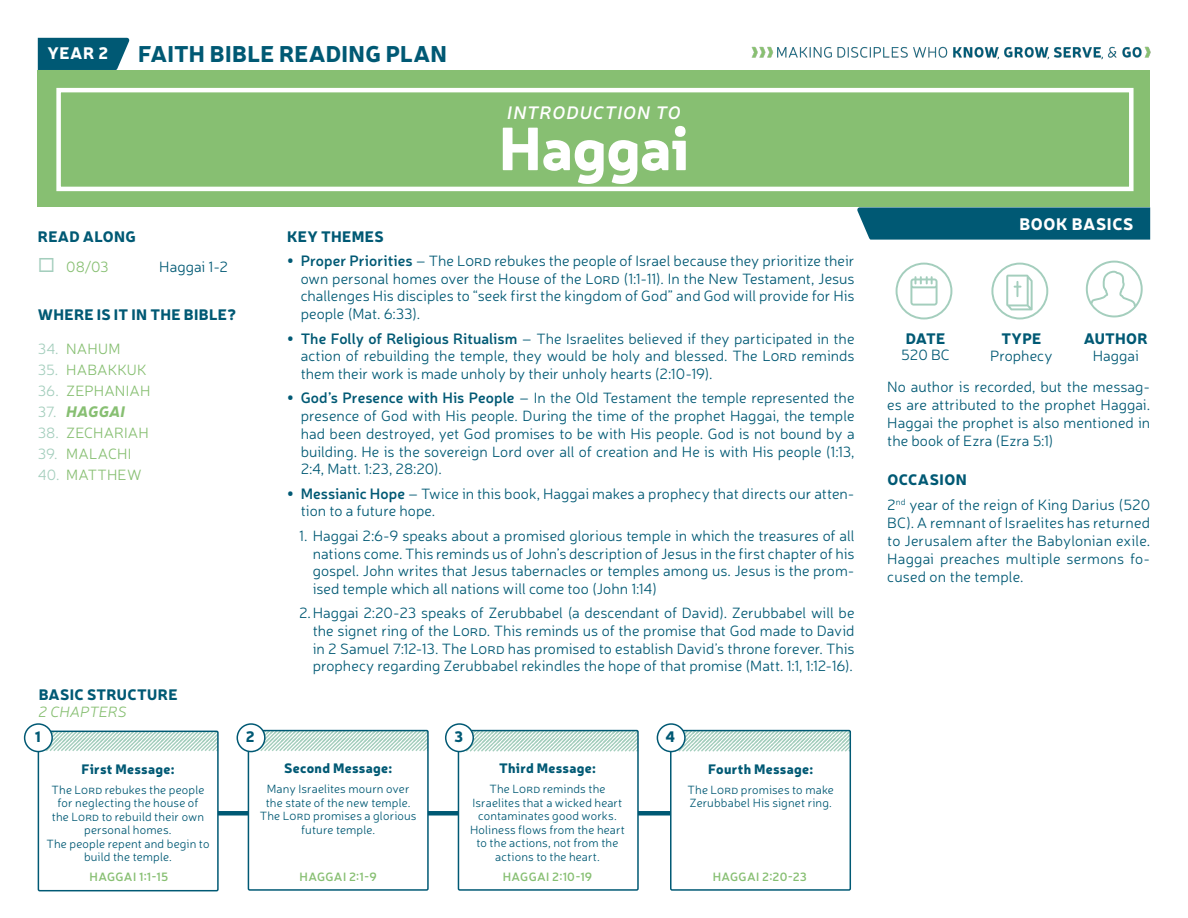
<style>
.page{position:relative;width:1188px;height:918px;background:#fff}
.page>*{position:absolute;margin:0;border:0;box-sizing:border-box;transform-origin:0 0}
.t1{font:900 60px "Neris";letter-spacing:-.005em;color:#fff}
.t2{font:900 22.5px "Neris";letter-spacing:.005em;color:#005974}
.t3{font:italic 600 18px "Neris";letter-spacing:.055em;color:#fff}
.t4{font:900 16.5px "Neris";letter-spacing:.035em;color:#fff}
.t5{font:300 15px/17.7px "Neris";letter-spacing:.005em;color:#005974;text-align:justify}
.Paragraph_Style_1{font:900 15px "Neris";letter-spacing:.02em;color:#005974}
.t6{font:300 15px "Neris";letter-spacing:.01em;color:#87bf72}
.Paragraph_Style_1-2{font:italic 300 15px "Neris";color:#87bf72}
.t7{font:italic 900 15px "Neris";letter-spacing:.01em;color:#87bf72}
.t8{font:900 13.5px "Neris";letter-spacing:.025em;color:#005974}
.t9{font:300 12px/13.5px "Neris";letter-spacing:.01em;color:#005974;text-align:center}
.t10{font:600 12px "Neris";letter-spacing:.03em;color:#87bf72}
.s1{color:#a4cebd}
.s2{font-weight:300;font-style:normal;color:#a4cebd}
.s3{font-weight:900}
.s4{font-weight:600}
</style>
<div class="page">
<div style="left:38px;top:70px;width:1112px;height:137px;background:#87bf72"></div>
<svg style="left:56px;top:87px;width:1078px;height:105px"></svg>
<div style="left:38px;top:38px;width:91px;height:32px;background:#005974"></div>
<svg style="left:896px;top:263px;width:56px;height:56px"></svg>
<svg style="left:991px;top:263px;width:57px;height:56px"></svg>
<svg style="left:1086px;top:261px;width:57px;height:56px"></svg>
<svg style="left:857px;top:207px;width:293px;height:33px;background:#0b607a"></svg>
<img style="left:751px;top:46px;width:400px;height:14px">
<div style="left:76px;top:811px;width:746px;height:5px;background:#005974"></div>
<div style="left:38px;top:731px;width:180px;height:160px;background:#fff"></div>
<svg style="left:42px;top:734px;width:174px;height:18px"></svg>
<div style="left:38px;top:731px;width:181px;height:160px;border:2px solid #005974"></div>
<div style="left:248px;top:731px;width:180px;height:159px;background:#fff"></div>
<svg style="left:251px;top:733px;width:175px;height:20px"></svg>
<div style="left:248px;top:730px;width:181px;height:161px;border:2px solid #005974"></div>
<div style="left:458px;top:731px;width:180px;height:159px;background:#fff"></div>
<svg style="left:461px;top:733px;width:175px;height:20px"></svg>
<div style="left:458px;top:730px;width:181px;height:161px;border:2px solid #005974"></div>
<div style="left:671px;top:731px;width:179px;height:159px;background:#fff"></div>
<svg style="left:673px;top:733px;width:175px;height:20px"></svg>
<div style="left:670px;top:730px;width:181px;height:161px;border:2px solid #005974"></div>
<div style="left:25px;top:724px;width:27px;height:28px;background:#fff;border-radius:50%"></div>
<div style="left:24px;top:723px;width:29px;height:29px;border:2px solid #005974;border-radius:50%"></div>
<div style="left:237px;top:724px;width:28px;height:28px;background:#fff;border-radius:50%"></div>
<div style="left:237px;top:723px;width:29px;height:29px;border:2px solid #005974;border-radius:50%"></div>
<div style="left:446px;top:724px;width:27px;height:28px;background:#fff;border-radius:50%"></div>
<div style="left:445px;top:723px;width:29px;height:29px;border:2px solid #005974;border-radius:50%"></div>
<div style="left:657px;top:724px;width:28px;height:28px;background:#fff;border-radius:50%"></div>
<div style="left:657px;top:723px;width:29px;height:29px;border:2px solid #005974;border-radius:50%"></div>
<p class="t4" style="left:47px;top:41px;width:63px">YEAR 2</p>
<p class="t2" style="left:138px;top:38px;width:310px">FAITH BIBLE READING PLAN</p>
<p class="t3" style="left:507px;top:100px;width:175px">INTRODUCTION TO</p>
<p class="t1" style="left:499px;top:104px;width:192px">Haggai</p>
<p class="Paragraph_Style_1" style="left:38px;top:225px;width:100px">READ ALONG</p>
<p class="t6" style="left:38px;top:257px;width:72px"><span class="s1">◻</span> 08/03</p>
<p class="t5" style="left:159px;top:257px;width:70px">Haggai 1-2</p>
<p class="Paragraph_Style_1" style="left:38px;top:303px;width:200px">WHERE IS IT IN THE BIBLE?</p>
<p class="t6" style="left:38px;top:340px;width:84px"><span class="s1">34.</span> NAHUM</p>
<p class="t6" style="left:38px;top:361px;width:110px"><span class="s1">35.</span> HABAKKUK</p>
<p class="t6" style="left:38px;top:382px;width:114px"><span class="s1">36.</span> ZEPHANIAH</p>
<p class="t7" style="left:38px;top:401px;width:89px"><span class="s2">37.</span> HAGGAI</p>
<p class="t6" style="left:38px;top:424px;width:113px"><span class="s1">38.</span> ZECHARIAH</p>
<p class="t6" style="left:38px;top:445px;width:95px"><span class="s1">39.</span> MALACHI</p>
<p class="t6" style="left:38px;top:466px;width:105px"><span class="s1">40.</span> MATTHEW</p>
<p class="Paragraph_Style_1" style="left:39px;top:683px;width:140px">BASIC STRUCTURE</p>
<p class="Paragraph_Style_1-2" style="left:39px;top:702px;width:90px">2 CHAPTERS</p>
<p class="Paragraph_Style_1" style="left:287px;top:225px;width:98px">KEY THEMES</p>
<p class="t5" style="left:301px;top:251px;width:555px;text-indent:-14px"><span class="s3">•</span> <span class="s4">Proper Priorities</span> – The Lord rebukes the people of Israel because they prioritize their own personal homes over the House of the Lord (1:1-11). In the New Testament, Jesus challenges His disciples to “seek first the kingdom of God” and God will provide for His people (Mat. 6:33).</p>
<p class="t5" style="left:301px;top:329px;width:555px;text-indent:-14px"><span class="s3">•</span> <span class="s4">The Folly of Religious Ritualism</span> – The Israelites believed if they participated in the action of rebuilding the temple, they would be holy and blessed. The Lord reminds them their work is made unholy by their unholy hearts (2:10-19).</p>
<p class="t5" style="left:301px;top:389px;width:555px;text-indent:-14px"><span class="s3">•</span> <span class="s4">God’s Presence with His People</span> – In the Old Testament the temple represented the presence of God with His people. During the time of the prophet Haggai, the temple had been destroyed, yet God promises to be with His people. God is not bound by a building. He is the sovereign Lord over all of creation and He is with His people (1:13, 2:4, Matt. 1:23, 28:20).</p>
<p class="t5" style="left:301px;top:484px;width:555px;text-indent:-14px"><span class="s3">•</span> <span class="s4">Messianic Hope</span> – Twice in this book, Haggai makes a prophecy that directs our atten&shy;tion to a future hope.</p>
<p class="t5" style="left:313px;top:526px;width:543px;text-indent:-14px">1. Haggai 2:6-9 speaks about a promised glorious temple in which the treasures of all nations come. This reminds us of John’s description of Jesus in the first chapter of his gospel. John writes that Jesus tabernacles or temples among us. Jesus is the prom&shy;ised temple which all nations will come too (John 1:14)</p>
<p class="t5" style="left:313px;top:604px;width:543px;text-indent:-14px">2.Haggai 2:20-23 speaks of Zerubbabel (a descendant of David). Zerubbabel will be the signet ring of the Lord. This reminds us of the promise that God made to David in 2 Samuel 7:12-13. The Lord has promised to establish David’s throne forever. This prophecy regarding Zerubbabel rekindles the hope of that promise (Matt. 1:1, 1:12-16).</p>
<p class="Paragraph_Style_1" style="left:35px;top:726px;width:7px">1</p>
<p class="Paragraph_Style_1" style="left:246px;top:726px;width:10px">2</p>
<p class="Paragraph_Style_1" style="left:454px;top:726px;width:11px">3</p>
<p class="Paragraph_Style_1" style="left:666px;top:726px;width:11px">4</p>
<p class="t8" style="left:81px;top:759px;width:94px">First Message:</p>
<p class="t9" style="left:46px;top:783px;width:165px">The Lord rebukes the people for neglecting the house of<br>the Lord to rebuild their own personal homes.<br>The people repent and begin to build the temple.</p>
<p class="t8" style="left:499px;top:758px;width:98px">Third Message:</p>
<p class="t9" style="left:470px;top:782px;width:156px">The Lord reminds the<br>Israelites that a wicked heart contaminates good works.<br>Holiness flows from the heart to the actions, not from the actions to the heart.</p>
<p class="t8" style="left:284px;top:758px;width:109px">Second Message:</p>
<p class="t9" style="left:260px;top:782px;width:158px">Many Israelites mourn over the state of the new temple.<br>The Lord promises a glorious future temple.</p>
<p class="t8" style="left:708px;top:759px;width:106px">Fourth Message:</p>
<p class="t9" style="left:688px;top:783px;width:148px;text-align:left">The Lord promises to make<br>Zerubbabel His signet ring.</p>
<p class="t10" style="left:90px;top:868px;width:80px">HAGGAI 1:1-15</p>
<p class="t10" style="left:300px;top:868px;width:79px">HAGGAI 2:1-9</p>
<p class="t10" style="left:503px;top:868px;width:91px">HAGGAI 2:10-19</p>
<p class="t10" style="left:713px;top:868px;width:96px">HAGGAI 2:20-23</p>
<p class="Paragraph_Style_1" style="left:906px;top:327px;width:41px">DATE</p>
<p class="t5" style="left:901px;top:346px;width:50px">520 BC</p>
<p class="t4" style="left:1019px;top:212px;width:116px">BOOK BASICS</p>
<p class="Paragraph_Style_1" style="left:1001px;top:328px;width:41px">TYPE</p>
<p class="t5" style="left:990px;top:346px;width:64px">Prophecy</p>
<p class="Paragraph_Style_1" style="left:1084px;top:328px;width:66px">AUTHOR</p>
<p class="t5" style="left:1093px;top:346px;width:48px">Haggai</p>
<p class="t5" style="left:887px;top:377px;width:264px">No author is recorded, but the messag&shy;es are attributed to the prophet Haggai.<br>Haggai the prophet is also mentioned in the book of Ezra (Ezra 5:1)</p>
<p class="Paragraph_Style_1" style="left:887px;top:469px;width:81px">OCCASION</p>
<p class="t5" style="left:887px;top:495px;width:264px">2<sup>nd</sup> year of the reign of King Darius (520<br>BC). A remnant of Israelites has returned to Jerusalem after the Babylonian exile.<br>Haggai preaches multiple sermons fo&shy;cused on the temple.</p>
</div>
